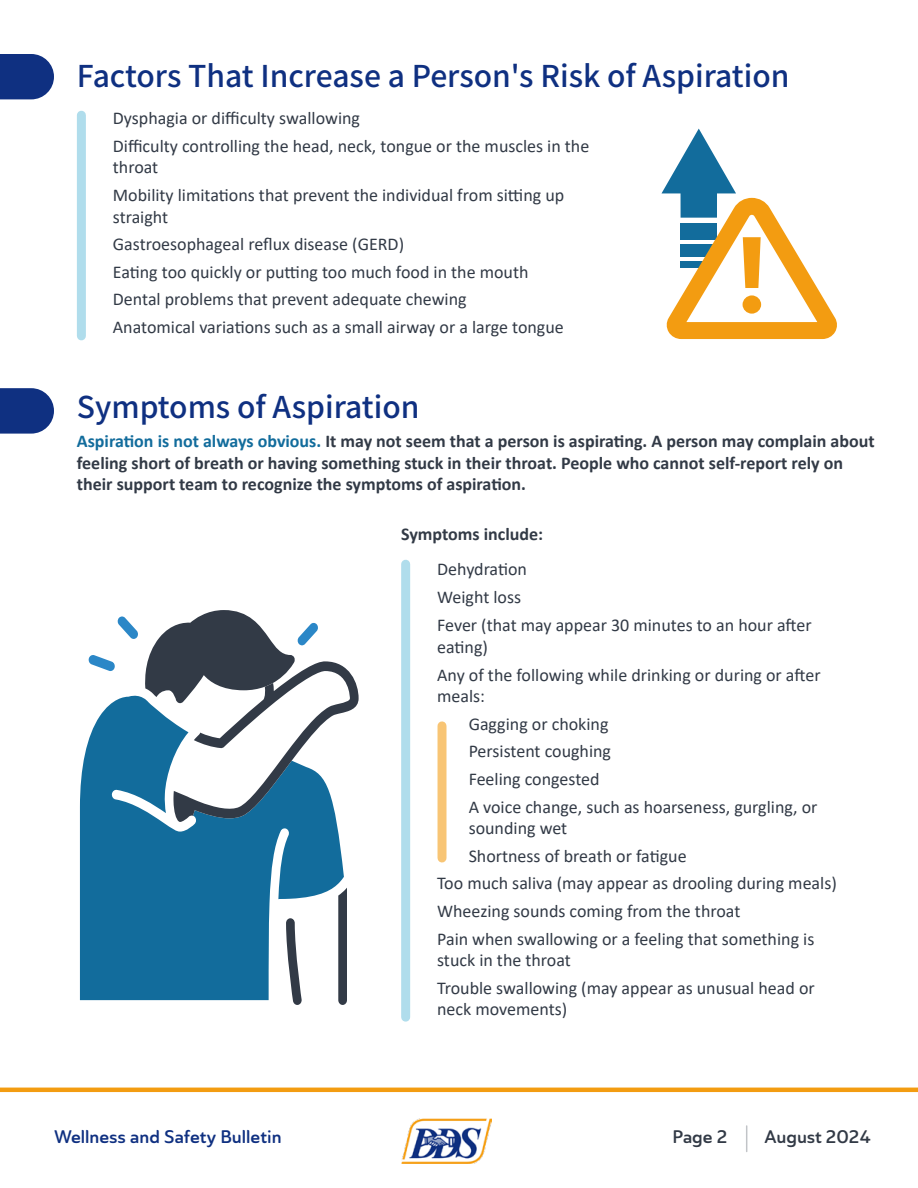
<style>
.page{position:relative;width:918px;height:1188px;background:#fff}
.page>*{position:absolute;margin:0;border:0;box-sizing:border-box;transform-origin:0 0}
.t1{font:500 30px "Noto Sans CJ Kkr";color:#0f3081}
.basic_copy{font:18px/21.6px "Calibri";color:#323a46}
.Copy_BOLD_12pt{font:700 18px/21.6px "Calibri";color:#323a46}
.Copy_BOLD{font:18px "Ainslie Sans Nor Dem";color:#0f3081}
.page_footer{font:18px "Ainslie Sans Nor Dem";color:#323a46}
.s1{color:#126c9c}
</style>
<div class="page">
<hr style="left:0;top:1088px;width:918px;height:4px;background:#f39c11">
<svg style="left:746px;top:1126px;width:1px;height:26px"></svg>
<svg style="left:662px;top:129px;width:175px;height:210px"></svg>
<svg style="left:80px;top:695px;width:264px;height:305px;fill:#126c9c"></svg>
<svg style="left:117px;top:616px;width:21px;height:23px"></svg>
<svg style="left:88px;top:655px;width:27px;height:16px"></svg>
<svg style="left:338px;top:888px;width:9px;height:117px"></svg>
<svg style="left:286px;top:918px;width:16px;height:87px"></svg>
<svg style="left:145px;top:610px;width:214px;height:212px"></svg>
<img style="left:401px;top:1119px;width:91px;height:45px">
<div style="left:401px;top:564px;width:9px;height:453px;background:#b0ddec"></div>
<svg style="left:0;top:388px;width:54px;height:46px;background:#27458d"></svg>
<div style="left:77px;top:115px;width:9px;height:221px;background:#b0ddec"></div>
<svg style="left:0;top:54px;width:54px;height:45px;background:#24428c"></svg>
<div style="left:438px;top:726px;width:9px;height:132px;background:#f8c575"></div>
<p class="t1" style="left:77px;top:59px;width:714px">Factors That Increase a Person's Risk of Aspiration</p>
<p class="basic_copy" style="left:113px;top:107px;width:249px">Dysphagia or difficulty swallowing</p>
<p class="basic_copy" style="left:113px;top:135px;width:478px">Difficulty controlling the head, neck, tongue or the muscles in the throat</p>
<p class="basic_copy" style="left:113px;top:184px;width:453px">Mobility limitations that prevent the individual from sitting up straight</p>
<p class="basic_copy" style="left:113px;top:233px;width:293px">Gastroesophageal reflux disease (GERD)</p>
<p class="basic_copy" style="left:113px;top:261px;width:417px">Eating too quickly or putting too much food in the mouth</p>
<p class="basic_copy" style="left:113px;top:288px;width:355px">Dental problems that prevent adequate chewing</p>
<p class="basic_copy" style="left:113px;top:316px;width:452px">Anatomical variations such as a small airway or a large tongue</p>
<p class="t1" style="left:77px;top:390px;width:344px">Symptoms of Aspiration</p>
<p class="Copy_BOLD_12pt" style="left:77px;top:430px;width:799px"><span class="s1">Aspiration is not always obvious.</span> It may not seem that a person is aspirating. A person may complain about feeling short of breath or having something stuck in their throat. People who cannot self-report rely on their support team to recognize the symptoms of aspiration.</p>
<p class="Copy_BOLD_12pt" style="left:401px;top:523px;width:144px">Symptoms include:</p>
<p class="basic_copy" style="left:437px;top:558px;width:91px">Dehydration</p>
<p class="basic_copy" style="left:437px;top:586px;width:85px">Weight loss</p>
<p class="basic_copy" style="left:437px;top:614px;width:376px">Fever (that may appear 30 minutes to an hour after eating)</p>
<p class="basic_copy" style="left:437px;top:663px;width:385px">Any of the following while drinking or during or after meals:</p>
<p class="basic_copy" style="left:469px;top:713px;width:141px">Gagging or choking</p>
<p class="basic_copy" style="left:469px;top:740px;width:144px">Persistent coughing</p>
<p class="basic_copy" style="left:469px;top:768px;width:132px">Feeling congested</p>
<p class="basic_copy" style="left:469px;top:795px;width:350px">A voice change, such as hoarseness, gurgling, or sounding wet</p>
<p class="basic_copy" style="left:469px;top:845px;width:219px">Shortness of breath or fatigue</p>
<p class="basic_copy" style="left:437px;top:872px;width:401px">Too much saliva (may appear as drooling during meals)</p>
<p class="basic_copy" style="left:437px;top:900px;width:305px">Wheezing sounds coming from the throat</p>
<p class="basic_copy" style="left:437px;top:927px;width:379px">Pain when swallowing or a feeling that something is stuck in the throat</p>
<p class="basic_copy" style="left:437px;top:977px;width:379px">Trouble swallowing (may appear as unusual head or neck movements)</p>
<p class="Copy_BOLD" style="left:54px;top:1126px;width:229px">Wellness and Safety Bulletin</p>
<p class="page_footer" style="left:673px;top:1126px;width:56px">Page 2</p>
<p class="page_footer" style="left:764px;top:1126px;width:108px">August 2024</p>
</div>
